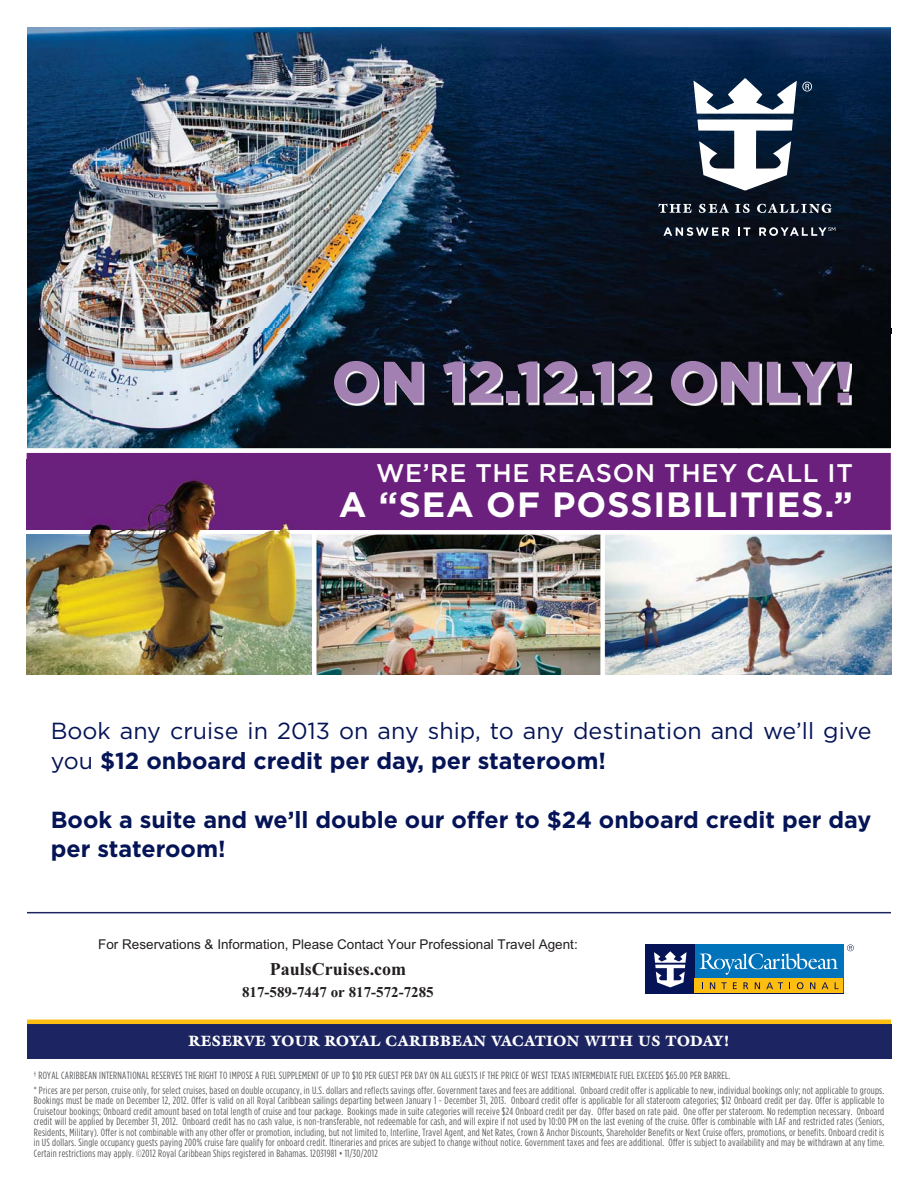
<style>
.page{position:relative;width:918px;height:1188px;background:#fff}
.page>*{position:absolute;margin:0;border:0;box-sizing:border-box;transform-origin:0 0}
.t1{font:900 58.5px "Gotham";color:#a380b2}
.t2{font:700 35.1px "Gotham";letter-spacing:.025em;color:#fff}
.t3{font:500 25.5px "Gotham";letter-spacing:.025em;color:#fff}
.t4{font:23.25px/29.4px "Gotham";color:#051456}
.t5{font:700 23.25px/29.4px "Gotham";color:#051456}
.t6{font:700 18px "Times New Roman";color:#231f20}
.t7{font:900 15px "Galliard";letter-spacing:.02em;color:#fff}
.t8{font:700 15px "Times New Roman";color:#231f20}
.t9{font:13.5px "Arial";color:#231f20}
.t10{font:10.5px/10.5px "Gotham Condensed";letter-spacing:.025em;color:#58595b}
.s1{font-weight:700}
</style>
<div class="page">
<hr style="left:27px;top:912px;width:864px;height:1px;background:#1c2561">
<img style="left:27px;top:27px;width:864px;height:421px">
<img style="left:27px;top:329px;width:864px;height:4px">
<svg style="left:658px;top:204px;width:33px;height:9px"></svg>
<svg style="left:699px;top:203px;width:30px;height:10px"></svg>
<svg style="left:735px;top:204px;width:15px;height:9px"></svg>
<svg style="left:757px;top:203px;width:75px;height:10px"></svg>
<svg style="left:693px;top:78px;width:119px;height:113px"></svg>
<svg style="left:663px;top:227px;width:66px;height:9px"></svg>
<svg style="left:738px;top:227px;width:12px;height:9px"></svg>
<svg style="left:759px;top:227px;width:76px;height:9px"></svg>
<div style="left:27px;top:1024px;width:864px;height:34px;background:#1c2561"></div>
<hr style="left:27px;top:1020px;width:864px;height:4px;background:#febd11">
<img style="left:317px;top:535px;width:283px;height:140px">
<img style="left:605px;top:535px;width:286px;height:140px">
<svg style="left:26px;top:448px;width:866px;height:87px;background:#7e3d8e"></svg>
<div style="left:600px;top:533px;width:5px;height:147px;background:#fff"></div>
<svg style="left:645px;top:944px;width:199px;height:50px"></svg>
<div style="left:646px;top:944px;width:197px;height:49px;background:#0073bb"></div>
<div style="left:646px;top:944px;width:49px;height:49px;background:#051456"></div>
<div style="left:695px;top:978px;width:148px;height:15px;background:#febd11"></div>
<svg style="left:710px;top:982px;width:5px;height:7px"></svg>
<svg style="left:721px;top:982px;width:6px;height:7px"></svg>
<svg style="left:733px;top:982px;width:4px;height:7px"></svg>
<svg style="left:743px;top:982px;width:5px;height:7px"></svg>
<svg style="left:755px;top:982px;width:5px;height:7px"></svg>
<svg style="left:766px;top:982px;width:17px;height:7px"></svg>
<svg style="left:797px;top:982px;width:6px;height:7px"></svg>
<svg style="left:810px;top:982px;width:5px;height:7px"></svg>
<svg style="left:822px;top:982px;width:6px;height:7px"></svg>
<svg style="left:654px;top:951px;width:33px;height:36px"></svg>
<svg style="left:699px;top:953px;width:139px;height:22px"></svg>
<svg style="left:847px;top:944px;width:7px;height:7px"></svg>
<img style="left:27px;top:459px;width:288px;height:216px">
<div style="left:312px;top:533px;width:5px;height:147px;background:#fff"></div>
<img style="left:336px;top:363px;width:516px;height:43px">
<h1 class="t1" style="left:332px;top:356px;width:523px">ON 12.12.12 ONLY!</h1>
<h3 class="t3" style="left:376px;top:464px;width:478px">WE’RE THE REASON THEY CALL IT</h3>
<h2 class="t2" style="left:339px;top:485px;width:516px">A “SEA OF POSSIBILITIES.”</h2>
<h3 class="t4" style="left:51px;top:718px;width:822px">Book any cruise in 2013 on any ship, to any destination and we’ll give you <span class="s1">$12 onboard credit per day, per stateroom!</span></h3>
<h3 class="t5" style="left:51px;top:805px;width:822px">Book a suite and we’ll double our offer to $24 onboard credit per day per stateroom!</h3>
<p class="t9" style="left:98px;top:936px;width:481px">For Reservations &amp; Information, Please Contact Your Professional Travel Agent:</p>
<h3 class="t6" style="left:270px;top:958px;width:138px">PaulsCruises.com</h3>
<h3 class="t8" style="left:242px;top:983px;width:193px">817-589-7447 or 817-572-7285</h3>
<h3 class="t7" style="left:188px;top:1035px;width:543px">RESERVE YOUR ROYAL CARIBBEAN VACATION WITH US TODAY!</h3>
<p class="t10" style="left:34px;top:1069px;width:852px;line-height:14.1px">† ROYAL CARIBBEAN INTERNATIONAL RESERVES THE RIGHT TO IMPOSE A FUEL SUPPLEMENT OF UP TO $10 PER GUEST PER DAY ON ALL GUESTS IF THE PRICE OF WEST TEXAS INTERMEDIATE FUEL EXCEEDS $65.00 PER BARREL.<br>* Prices are per person, cruise only, for select cruises, based on double occupancy, in U.S. dollars and reflects savings offer. Government taxes and fees are additional. Onboard credit offer is applicable to new, individual bookings only; not applicable to groups.</p>
<p class="t10" style="left:34px;top:1096px;width:852px;text-align:justify">Bookings must be made on December 12, 2012. Offer is valid on all Royal Caribbean sailings departing between January 1 - December 31, 2013. Onboard credit offer is applicable for all stateroom categories; $12 Onboard credit per day. Offer is applicable to Cruisetour bookings; Onboard credit amount based on total length of cruise and tour package. Bookings made in suite categories will receive $24 Onboard credit per day. Offer based on rate paid. One offer per stateroom. No redemption necessary. Onboard credit will be applied by December 31, 2012. Onboard credit has no cash value, is non-transferable, not redeemable for cash, and will expire if not used by 10:00 PM on the last evening of the cruise. Offer is combinable with LAF and restricted rates (Seniors, Residents, Military). Offer is not combinable with any other offer or promotion, including, but not limited to, Interline, Travel Agent, and Net Rates, Crown &amp; Anchor Discounts, Shareholder Benefits or Next Cruise offers, promotions, or benefits. Onboard credit is in US dollars. Single occupancy guests paying 200% cruise fare qualify for onboard credit. Itineraries and prices are subject to change without notice. Government taxes and fees are additional. Offer is subject to availability and may be withdrawn at any time.<br>Certain restrictions may apply. ©2012 Royal Caribbean Ships registered in Bahamas. 12031981 • 11/30/2012</p>
</div>
